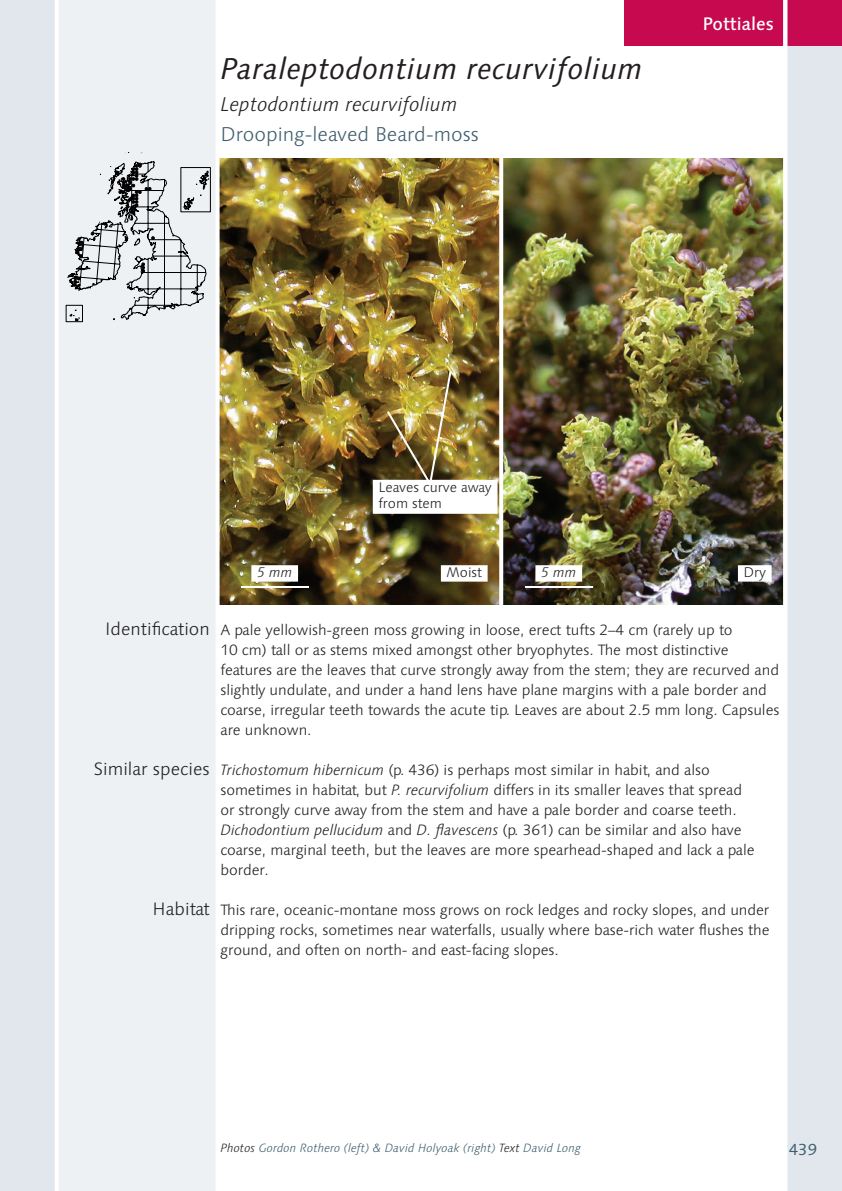
<style>
.page{position:relative;width:842px;height:1191px;background:#fff}
.page>*{position:absolute;margin:0;border:0;box-sizing:border-box;transform-origin:0 0}
.Title_1_Moss_Species{font:italic 30px "Linotype Syntax";letter-spacing:.01em;color:#231f20}
.Title_2_Moss_Syn_Nam{font:italic 300 20px "Linotype Syntax";color:#231f20}
.Title_3_Moss_English{font:300 20px "Linotype Syntax";color:#3f5f6e}
.Text_Subheads_Right{font:300 18px "Linotype Syntax";color:#231f20}
.Title_4_Order_Name{font:500 18px "Linotype Syntax";color:#fff}
.t1{font:16px "Linotype Syntax";color:#3f5f6e}
.Text_Body{font:300 15px/20px "Linotype Syntax";letter-spacing:-.005em;color:#231f20}
.Photo_Annotation_Wit{font:300 14px/16px "Linotype Syntax";color:#231f20}
.Photo_Annotation_Wit-2{font:italic 300 14px "Linotype Syntax";color:#231f20}
.Text_Credits{font:italic 300 12px "Linotype Syntax";color:#3f5f6e}
.s1{font-style:italic}
.s2{color:#231f20}
</style>
<div class="page">
<img style="left:220px;top:159px;width:563px;height:445px">
<hr style="left:525px;top:586px;width:68px;height:2px;background:#fff">
<div style="left:535px;top:565px;width:47px;height:16px;background:#fff"></div>
<div style="left:738px;top:565px;width:34px;height:16px;background:#fff"></div>
<hr style="left:241px;top:586px;width:68px;height:2px;background:#fff">
<div style="left:251px;top:565px;width:47px;height:16px;background:#fff"></div>
<div style="left:441px;top:565px;width:47px;height:16px;background:#fff"></div>
<svg style="left:499px;top:158px;width:4px;height:447px"></svg>
<div style="left:373px;top:480px;width:124px;height:34px;background:#fff"></div>
<img style="left:385px;top:369px;width:68px;height:111px">
<div style="left:785px;top:0;width:57px;height:1191px;background:#e1e7ec"></div>
<div style="left:624px;top:0;width:218px;height:45px;background:#c7094f"></div>
<div style="left:0;top:0;width:218px;height:1191px;background:#edf1f4"></div>
<svg style="left:66px;top:152px;width:144px;height:170px"></svg>
<div style="left:0;top:0;width:57px;height:1191px;background:#e1e7ec"></div>
<hr style="left:55px;top:0;width:4px;height:1191px;background:#fff">
<hr style="left:216px;top:0;width:4px;height:1191px;background:#fff">
<hr style="left:783px;top:0;width:4px;height:1191px;background:#fff">
<svg style="left:253px;top:197px;width:9px;height:7px"></svg>
<p class="Title_1_Moss_Species" style="left:220px;top:51px;width:424px">Paraleptodontium recurvifolium</p>
<p class="Title_2_Moss_Syn_Nam" style="left:220px;top:92px;width:239px">Leptodontium recurvifolium</p>
<p class="Title_3_Moss_English" style="left:220px;top:122px;width:260px">Drooping-leaved Beard-moss</p>
<p class="Title_4_Order_Name" style="left:702px;top:13px;width:73px">Pottiales</p>
<p class="Photo_Annotation_Wit" style="left:378px;top:479px;width:115px">Leaves curve away from stem</p>
<p class="Photo_Annotation_Wit-2" style="left:257px;top:564px;width:37px">5 mm</p>
<p class="Photo_Annotation_Wit" style="left:447px;top:564px;width:37px">Moist</p>
<p class="Photo_Annotation_Wit-2" style="left:541px;top:564px;width:37px">5 mm</p>
<p class="Photo_Annotation_Wit" style="left:744px;top:564px;width:24px">Dry</p>
<p class="Text_Subheads_Right" style="left:105px;top:618px;width:106px">Identification</p>
<p class="Text_Subheads_Right" style="left:94px;top:758px;width:117px">Similar species</p>
<p class="Text_Subheads_Right" style="left:153px;top:898px;width:59px">Habitat</p>
<p class="Text_Body" style="left:220px;top:620px;width:561px">A pale yellowish-green moss growing in loose, erect tufts 2–4 cm (rarely up to<br>10 cm) tall or as stems mixed amongst other bryophytes. The most distinctive features are the leaves that curve strongly away from the stem; they are recurved and slightly undulate, and under a hand lens have plane margins with a pale border and coarse, irregular teeth towards the acute tip. Leaves are about 2.5 mm long. Capsules are unknown.</p>
<p class="Text_Body" style="left:220px;top:760px;width:536px"><span class="s1">Trichostomum hibernicum</span> (p. 436) is perhaps most similar in habit, and also sometimes in habitat, but <span class="s1">P. recurvifolium</span> differs in its smaller leaves that spread or strongly curve away from the stem and have a pale border and coarse teeth.<br><span class="s1">Dichodontium pellucidum</span> and <span class="s1">D. flavescens</span> (p. 361) can be similar and also have coarse, marginal teeth, but the leaves are more spearhead-shaped and lack a pale border.</p>
<p class="Text_Body" style="left:220px;top:900px;width:551px;text-align:justify">This rare, oceanic-montane moss grows on rock ledges and rocky slopes, and under dripping rocks, sometimes near waterfalls, usually where base-rich water flushes the ground, and often on north- and east-facing slopes.</p>
<p class="Text_Credits" style="left:220px;top:1140px;width:362px"><span class="s2">Photos</span> Gordon Rothero (left) &amp; David Holyoak (right) <span class="s2">Text</span> David Long</p>
<p class="t1" style="left:789px;top:1139px;width:30px">439</p>
</div>
